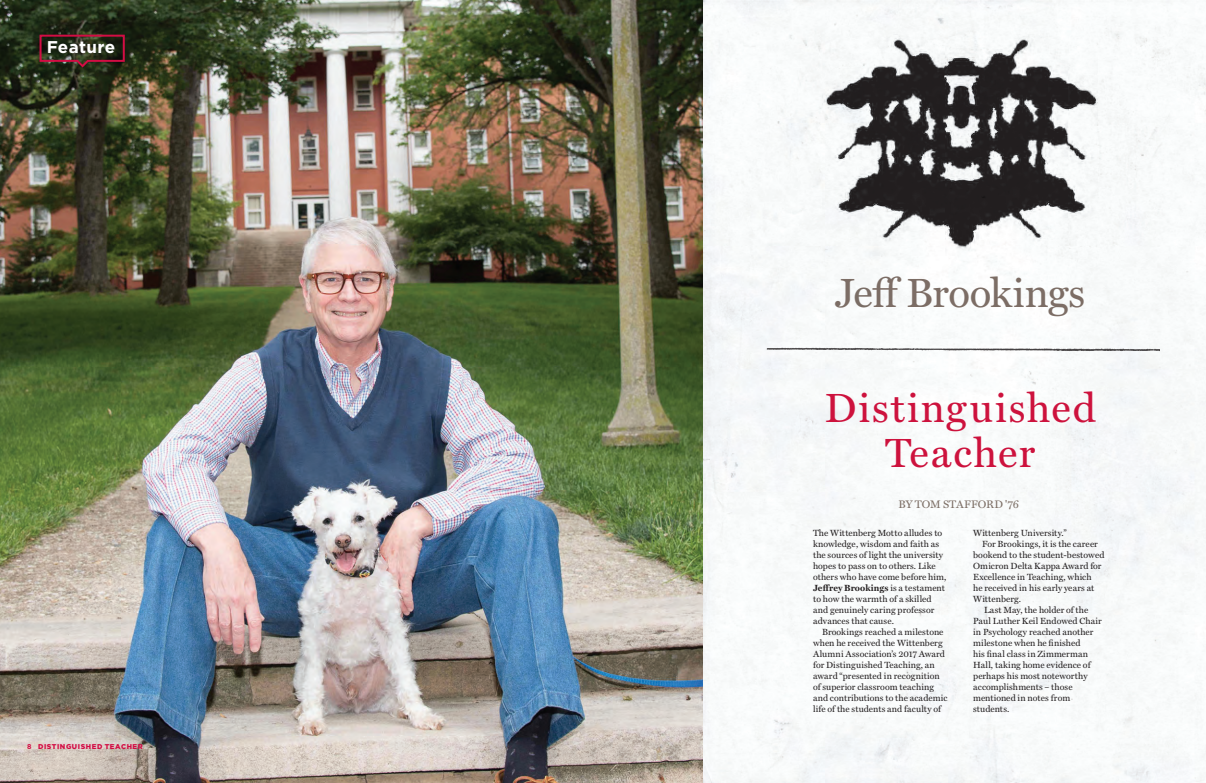
<style>
.page{position:relative;width:1206px;height:783px;background:#fff}
.page>*{position:absolute;margin:0;border:0;box-sizing:border-box;transform-origin:0 0}
.t1{font:41px/45px "Miller Text";letter-spacing:.045em;color:#cd123d;text-align:center}
.t2{font:41px "Miller Text";letter-spacing:-.01em;color:#7c6d65}
.t3{font:700 17px "Gotham";letter-spacing:.02em;color:#fff}
.t4{font:11px "Miller Text";color:#7c6e65}
.t5{font:9px/11px "Miller Text";letter-spacing:.01em;color:#231f20}
._2nd_Paragraph{font:900 7px "Gotham";letter-spacing:.08em;color:#d20d44}
.s1{font-weight:700}
.s2{color:#7a6d65}
</style>
<div class="page">
<img style="left:702px;top:0;width:504px;height:783px">
<img style="left:823px;top:34px;width:275px;height:221px">
<img style="left:0;top:0;width:702px;height:783px">
<svg style="left:39px;top:34px;width:87px;height:35px;background:#3e2920"></svg>
<img style="left:761px;top:345px;width:398px;height:7px">
<p class="t3" style="left:47px;top:37px;width:70px">Feature</p>
<p class="_2nd_Paragraph" style="left:27px;top:742px;width:118px"><span class="s1">8</span> DISTINGUISHED TEACHER</p>
<p class="_2nd_Paragraph" style="left:38px;top:742px;width:72px">STATUS PDATES</p>
<p class="t2" style="left:835px;top:270px;width:252px">J<span class="s2">e</span>ff Brookings</p>
<p class="t1" style="left:824px;top:386px;width:273px">Distinguished<br>Teacher</p>
<p class="t4" style="left:898px;top:497px;width:122px">BY TOM STAFFORD '76</p>
<p class="t5" style="left:813px;top:528px;width:135px">The Wittenberg Motto alludes to knowledge, wisdom and faith as the sources of light the university hopes to pass on to others. Like others who have come before him,<br><span class="s1">Jeffrey Brookings</span> is a testament to how the warmth of a skilled and genuinely caring professor advances that cause.</p>
<p class="t5" style="left:813px;top:627px;width:136px;text-indent:9px">Brookings reached a milestone when he received the Wittenberg<br>Alumni Association’s 2017 Award for Distinguished Teaching, an award “presented in recognition of superior classroom teaching and contributions to the academic life of the students and faculty of</p>
<p class="t5" style="left:973px;top:528px;width:95px">Wittenberg University.”</p>
<p class="t5" style="left:982px;top:539px;width:117px">For Brookings, it is the career</p>
<p class="t5" style="left:973px;top:550px;width:133px">bookend to the student-bestowed</p>
<p class="t5" style="left:973px;top:561px;width:130px">Omicron Delta Kappa Award for</p>
<p class="t5" style="left:973px;top:572px;width:120px">Excellence in Teaching, which</p>
<p class="t5" style="left:973px;top:583px;width:123px">he received in his early years at</p>
<p class="t5" style="left:973px;top:594px;width:49px">Wittenberg.</p>
<p class="t5" style="left:984px;top:605px;width:106px">Last May, the holder of the</p>
<p class="t5" style="left:973px;top:616px;width:130px">Paul Luther Keil Endowed Chair</p>
<p class="t5" style="left:973px;top:627px;width:122px">in Psychology reached another</p>
<p class="t5" style="left:973px;top:638px;width:109px">milestone when he finished</p>
<p class="t5" style="left:973px;top:649px;width:116px">his final class in Zimmerman</p>
<p class="t5" style="left:973px;top:660px;width:119px">Hall, taking home evidence of</p>
<p class="t5" style="left:973px;top:671px;width:116px">perhaps his most noteworthy</p>
<p class="t5" style="left:973px;top:682px;width:101px">accomplishments – those</p>
<p class="t5" style="left:973px;top:693px;width:99px">mentioned in notes from</p>
<p class="t5" style="left:973px;top:704px;width:38px">students.</p>
</div>
